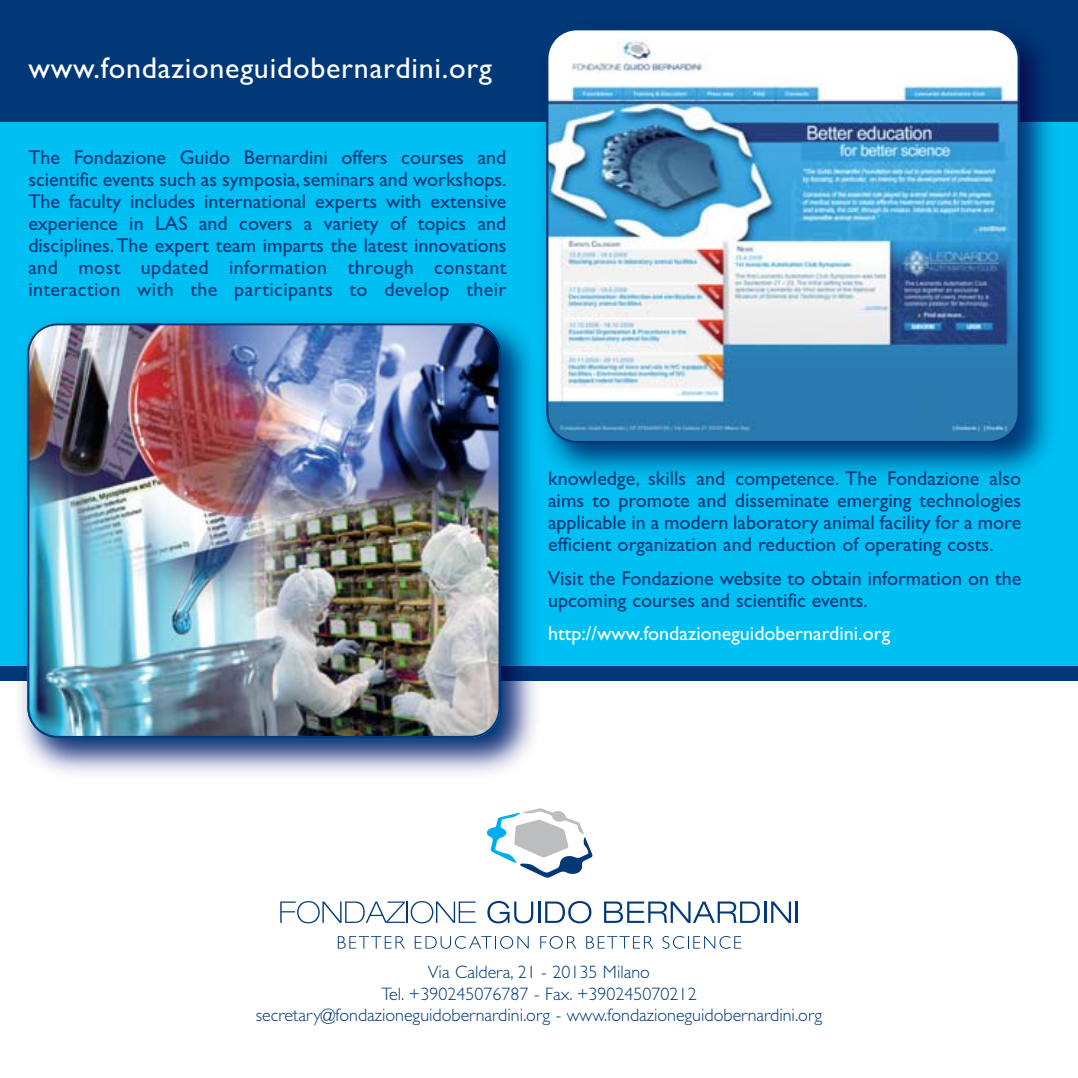
<style>
.page{position:relative;width:1078px;height:1078px;background:#fff}
.page>*{position:absolute;margin:0;border:0;box-sizing:border-box;transform-origin:0 0}
.t1{font:30px "Gill Sans";letter-spacing:.025em;color:#fff}
.t2{font:20px/22px "Gill Sans";color:#003878;text-align:justify}
.t3{font:20px "Gill Sans";color:#fff}
.t4{font:300 18px/21.6px "Gill Sans";color:#003878;text-align:center}
</style>
<div class="page">
<svg style="left:486px;top:808px;width:106px;height:69px"></svg>
<svg style="left:280px;top:901px;width:195px;height:22px"></svg>
<svg style="left:487px;top:901px;width:46px;height:22px"></svg>
<hr style="left:538px;top:901px;width:2px;height:21px;background:#003878">
<svg style="left:545px;top:901px;width:46px;height:22px"></svg>
<svg style="left:604px;top:901px;width:155px;height:21px"></svg>
<hr style="left:764px;top:901px;width:2px;height:21px;background:#003878">
<svg style="left:771px;top:901px;width:19px;height:21px"></svg>
<hr style="left:795px;top:901px;width:2px;height:21px;background:#003878">
<svg style="left:338px;top:936px;width:67px;height:12px"></svg>
<svg style="left:414px;top:936px;width:114px;height:12px"></svg>
<svg style="left:540px;top:936px;width:36px;height:12px"></svg>
<svg style="left:586px;top:936px;width:67px;height:12px"></svg>
<svg style="left:662px;top:936px;width:79px;height:12px"></svg>
<div style="left:0;top:122px;width:1077px;height:544px;background:#00c0f3"></div>
<div style="left:0;top:0;width:1077px;height:122px;background:#003878"></div>
<img style="left:543px;top:39px;width:508px;height:435px">
<div style="left:0;top:666px;width:1077px;height:14px;background:#003878"></div>
<img style="left:546px;top:30px;width:473px;height:413px">
<img style="left:12px;top:320px;width:532px;height:453px">
<img style="left:530px;top:308px;width:14px;height:178px">
<img style="left:27px;top:323px;width:473px;height:414px">
<h1 class="t1" style="left:28px;top:57px;width:465px">www.fondazioneguidobernardini.org</h1>
<p class="t2" style="left:28px;top:148px;width:479px">The Fondazione Guido Bernardini offers courses and scientific events such as symposia, seminars and workshops.<br>The faculty includes international experts with extensive experience in LAS and covers a variety of topics and disciplines. The expert team imparts the latest innovations and most updated information through constant interaction with the participants to develop their</p>
<p class="t2" style="left:548px;top:469px;width:474px">knowledge, skills and competence. The Fondazione also aims to promote and disseminate emerging technologies applicable in a modern laboratory animal facility for a more efficient organization and reduction of operating costs.</p>
<p class="t2" style="left:548px;top:569px;width:474px">Visit the Fondazione website to obtain information on the upcoming courses and scientific events.</p>
<p class="t3" style="left:548px;top:626px;width:343px">http://www.fondazioneguidobernardini.org</p>
<p class="t4" style="left:256px;top:962px;width:567px">Via Caldera, 21 - 20135 Milano<br>Tel. +390245076787 - Fax. +390245070212 secretary@fondazioneguidobernardini.org - www.fondazioneguidobernardini.org</p>
</div>
